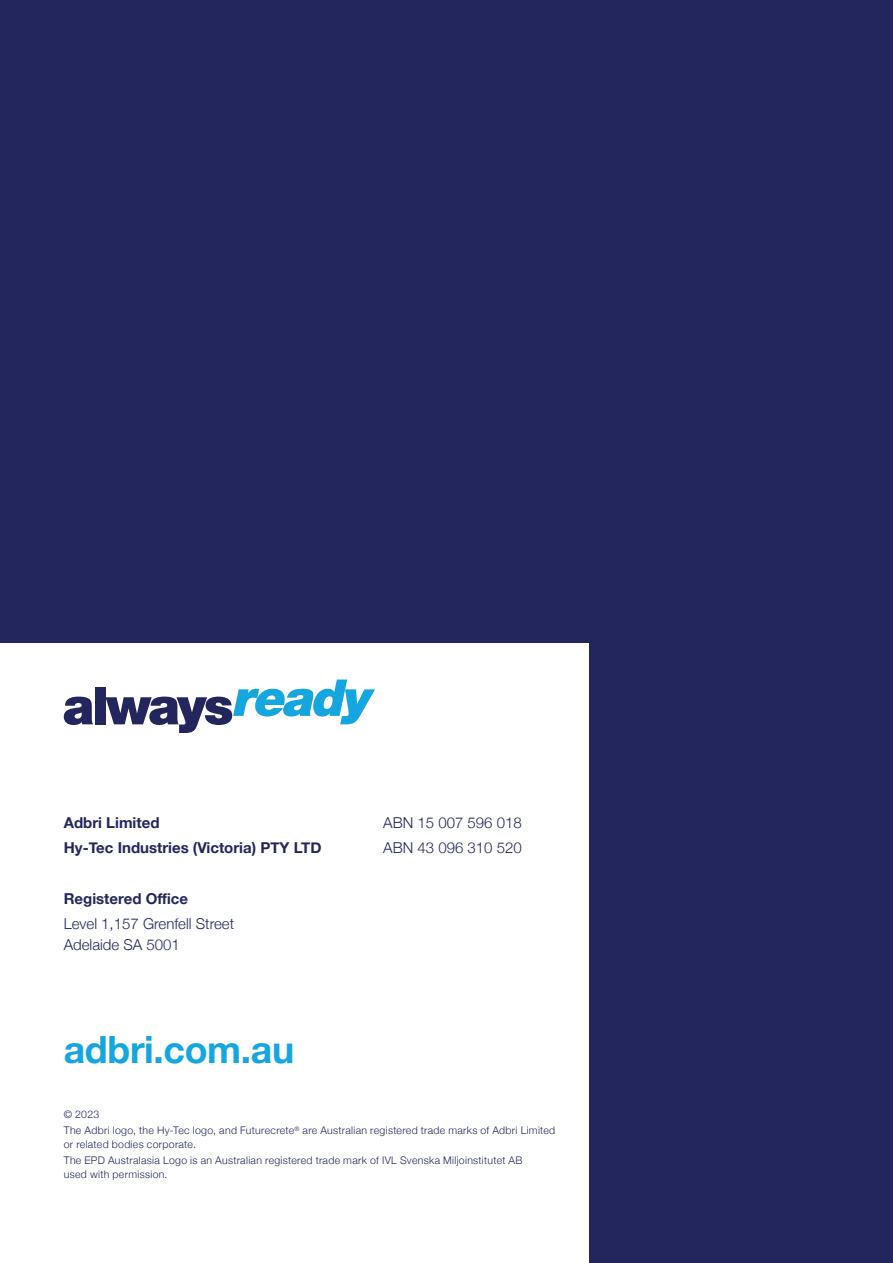
<style>
.page{position:relative;width:893px;height:1263px;background:#23265c}
.page>*{position:absolute;margin:0;border:0;box-sizing:border-box;transform-origin:0 0}
.t1{font:700 37.5px "Helvetica Neue";letter-spacing:-.01em;color:#16a6df}
.t2{font:300 15px/21px "Helvetica Neue";color:#23265c}
.t3{font:700 15px "Helvetica Neue";color:#23265c}
.t4{font:300 10.5px/16.5px "Helvetica Neue";letter-spacing:.03em;color:#23265c}
</style>
<div class="page">
<div style="left:0;top:644px;width:588px;height:619px;background:#fff"></div>
<svg style="left:64px;top:697px;width:29px;height:28px"></svg>
<div style="left:95px;top:687px;width:10px;height:37px;background:#23265c"></div>
<svg style="left:106px;top:679px;width:269px;height:54px"></svg>
<h2 class="t3" style="left:64px;top:811px;width:97px">Adbri Limited</h2>
<h2 class="t2" style="left:383px;top:811px;width:140px">ABN 15 007 596 018</h2>
<h2 class="t3" style="left:64px;top:836px;width:259px">Hy-Tec Industries (Victoria) PTY LTD</h2>
<h2 class="t2" style="left:383px;top:836px;width:140px">ABN 43 096 310 520</h2>
<h2 class="t3" style="left:64px;top:887px;width:126px">Registered Office</h2>
<h2 class="t2" style="left:64px;top:912px;width:172px">Level 1,157 Grenfell Street<br>Adelaide SA 5001</h2>
<h1 class="t1" style="left:64px;top:1020px;width:232px">adbri.com.au</h1>
<p class="t4" style="left:64px;top:1105px;width:493px">© 2023<br>The Adbri logo, the Hy-Tec logo, and Futurecrete<sup>®</sup> are Australian registered trade marks of Adbri Limited</p>
<p class="t4" style="left:64px;top:1135px;width:460px">or related bodies corporate.<br>The EPD Australasia Logo is an Australian registered trade mark of IVL Svenska Miljoinstitutet AB</p>
<p class="t4" style="left:64px;top:1165px;width:105px">used with permission.</p>
</div>
